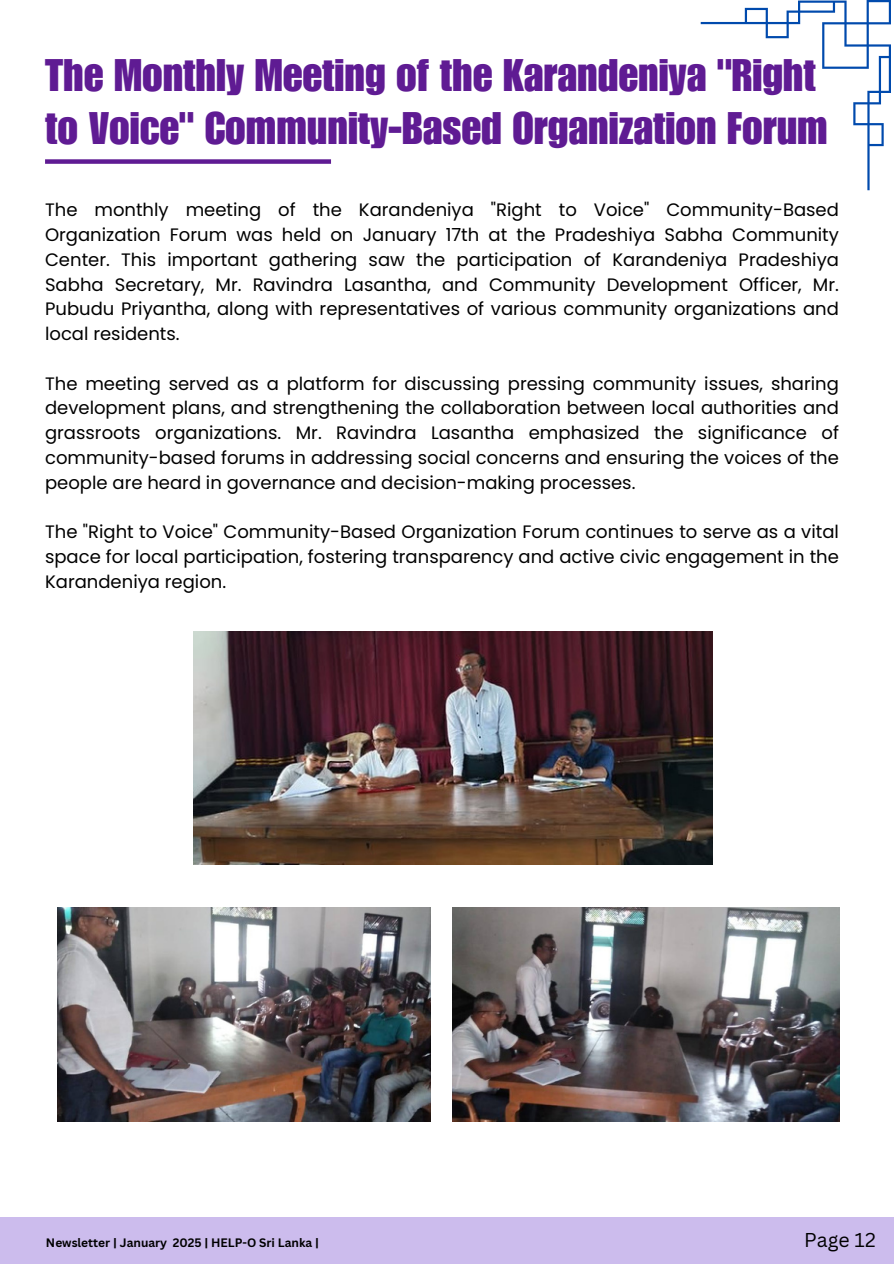
<style>
.page{position:relative;width:894px;height:1264px;background:#fff}
.page>*{position:absolute;margin:0;border:0;box-sizing:border-box;transform-origin:0 0}
.t1{font:44.4px/52.8px "Impact LT Std";color:#5f1b93}
.t2{font:19.5px "Canva Sans";color:#000}
.t3{font:18px/24.8px "Poppins";color:#000;text-align:justify}
.t4{font:700 12px "Canva Sans";color:#000}
</style>
<div class="page">
<div style="left:45px;top:159px;width:286px;height:5px;background:#5f1b93"></div>
<div style="left:0;top:1217px;width:893px;height:46px;background:#ccbced"></div>
<img style="left:193px;top:631px;width:519px;height:233px">
<img style="left:57px;top:907px;width:373px;height:214px">
<img style="left:453px;top:907px;width:385px;height:214px">
<svg style="left:700px;top:0;width:190px;height:190px"></svg>
<p class="t1" style="left:45px;top:55px;width:784px">The Monthly Meeting of the Karandeniya "Right to Voice" Community-Based Organization Forum</p>
<h1 class="t3" style="left:45px;top:198px;width:795px">The monthly meeting of the Karandeniya "Right to Voice" Community-Based Organization Forum was held on January 17th at the Pradeshiya Sabha Community Center. This important gathering saw the participation of Karandeniya Pradeshiya Sabha Secretary, Mr. Ravindra Lasantha, and Community Development Officer, Mr.<br>Pubudu Priyantha, along with representatives of various community organizations and local residents.</h1>
<p class="t3" style="left:45px;top:371px;width:795px">The meeting served as a platform for discussing pressing community issues, sharing development plans, and strengthening the collaboration between local authorities and grassroots organizations. Mr. Ravindra Lasantha emphasized the significance of community-based forums in addressing social concerns and ensuring the voices of the people are heard in governance and decision-making processes.</p>
<h2 class="t3" style="left:45px;top:519px;width:795px">The "Right to Voice" Community-Based Organization Forum continues to serve as a vital space for local participation, fostering transparency and active civic engagement in the Karandeniya region.</h2>
<h2 class="t4" style="left:46px;top:1233px;width:274px">Newsletter | January 2025 | HELP-O Sri Lanka |</h2>
<p class="t2" style="left:804px;top:1226px;width:73px">Page 12</p>
</div>
